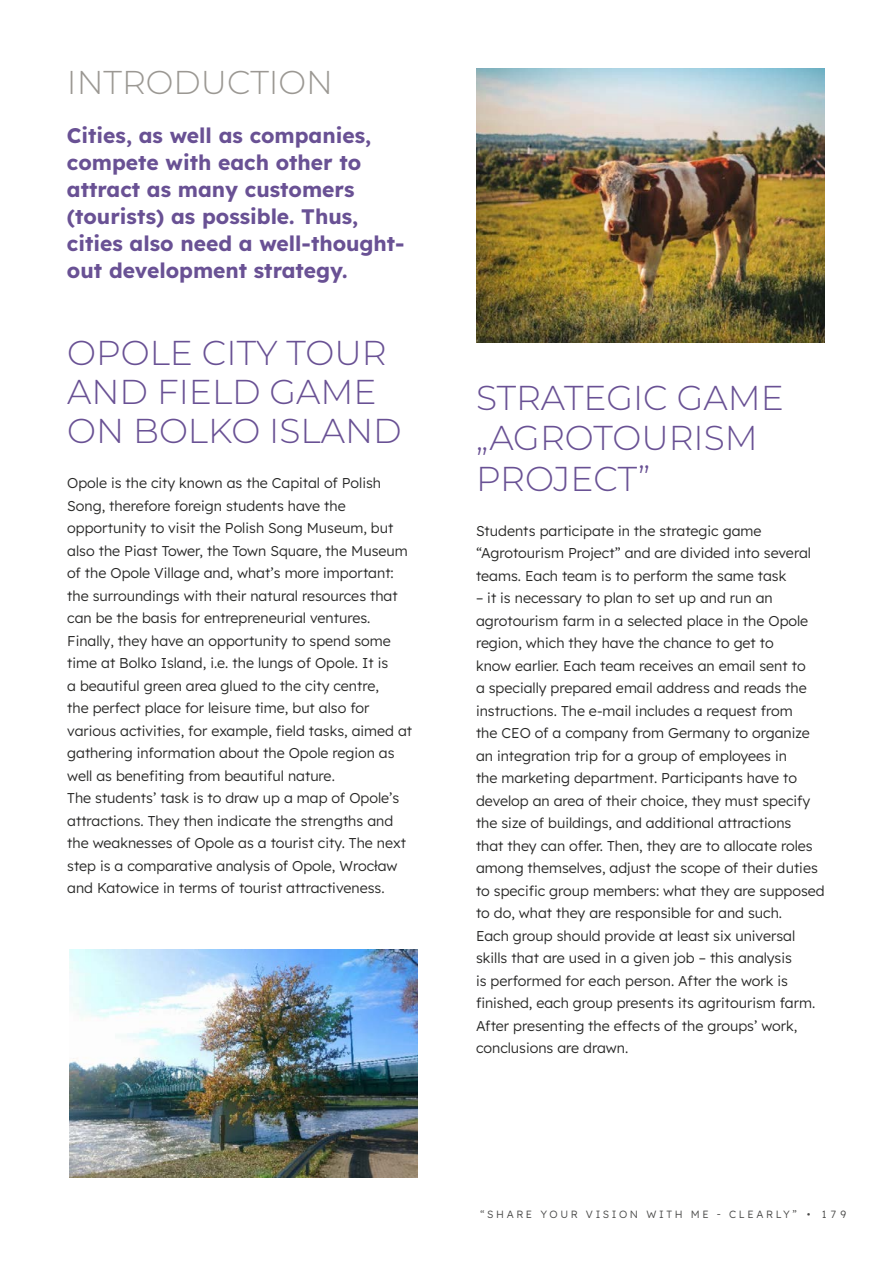
<style>
.page{position:relative;width:893px;height:1263px;background:#fff}
.page>*{position:absolute;margin:0;border:0;box-sizing:border-box;transform-origin:0 0}
.t1{font:300 34.5px/39px "Montserrat";color:#695194}
.t2{font:300 33px "Montserrat";color:#9b9893}
.t3{font:700 21px/27px "Lexend";color:#695194}
.t4{font:300 14.25px/22.5px "Lexend";color:#282827}
.t5{font:300 10.5px "Lexend";letter-spacing:.25em;color:#4a4a49}
</style>
<div class="page">
<img style="left:69px;top:950px;width:349px;height:228px">
<img style="left:476px;top:68px;width:349px;height:274px">
<h2 class="t2" style="left:67px;top:60px;width:268px">INTRODUCTION</h2>
<h3 class="t3" style="left:67px;top:121px;width:339px">Cities, as well as companies, compete with each other to attract as many customers (tourists) as possible. Thus, cities also need a well-thought&shy;out development strategy.</h3>
<h1 class="t1" style="left:67px;top:332px;width:336px">OPOLE CITY TOUR<br>AND FIELD GAME<br>ON BOLKO ISLAND</h1>
<p class="t4" style="left:67px;top:471px;width:346px">Opole is the city known as the Capital of Polish Song, therefore foreign students have the opportunity to visit the Polish Song Museum, but also the Piast Tower, the Town Square, the Museum of the Opole Village and, what’s more important: the surroundings with their natural resources that can be the basis for entrepreneurial ventures.<br>Finally, they have an opportunity to spend some time at Bolko Island, i.e. the lungs of Opole. It is<br>a beautiful green area glued to the city centre,<br>the perfect place for leisure time, but also for various activities, for example, field tasks, aimed at gathering information about the Opole region as well as benefiting from beautiful nature.<br>The students’ task is to draw up a map of Opole’s attractions. They then indicate the strengths and the weaknesses of Opole as a tourist city. The next step is a comparative analysis of Opole, Wrocław and Katowice in terms of tourist attractiveness.</p>
<h1 class="t1" style="left:476px;top:376px;width:309px;line-height:40.5px">STRATEGIC GAME „AGROTOURISM<br>PROJECT”</h1>
<p class="t4" style="left:476px;top:518px;width:337px">Students participate in the strategic game “Agrotourism Project” and are divided into several teams. Each team is to perform the same task</p>
<p class="t4" style="left:476px;top:586px;width:350px">– it is necessary to plan to set up and run an agrotourism farm in a selected place in the Opole region, which they have the chance to get to<br>know earlier. Each team receives an email sent to<br>a specially prepared email address and reads the instructions. The e-mail includes a request from<br>the CEO of a company from Germany to organize an integration trip for a group of employees in<br>the marketing department. Participants have to develop an area of their choice, they must specify the size of buildings, and additional attractions<br>that they can offer. Then, they are to allocate roles among themselves, adjust the scope of their duties to specific group members: what they are supposed to do, what they are responsible for and such.<br>Each group should provide at least six universal skills that are used in a given job – this analysis<br>is performed for each person. After the work is finished, each group presents its agritourism farm.<br>After presenting the effects of the groups’ work, conclusions are drawn.</p>
<p class="t5" style="left:480px;top:1207px;width:368px">“SHARE YOUR VISION WITH ME - CLEARLY” • 179</p>
</div>
